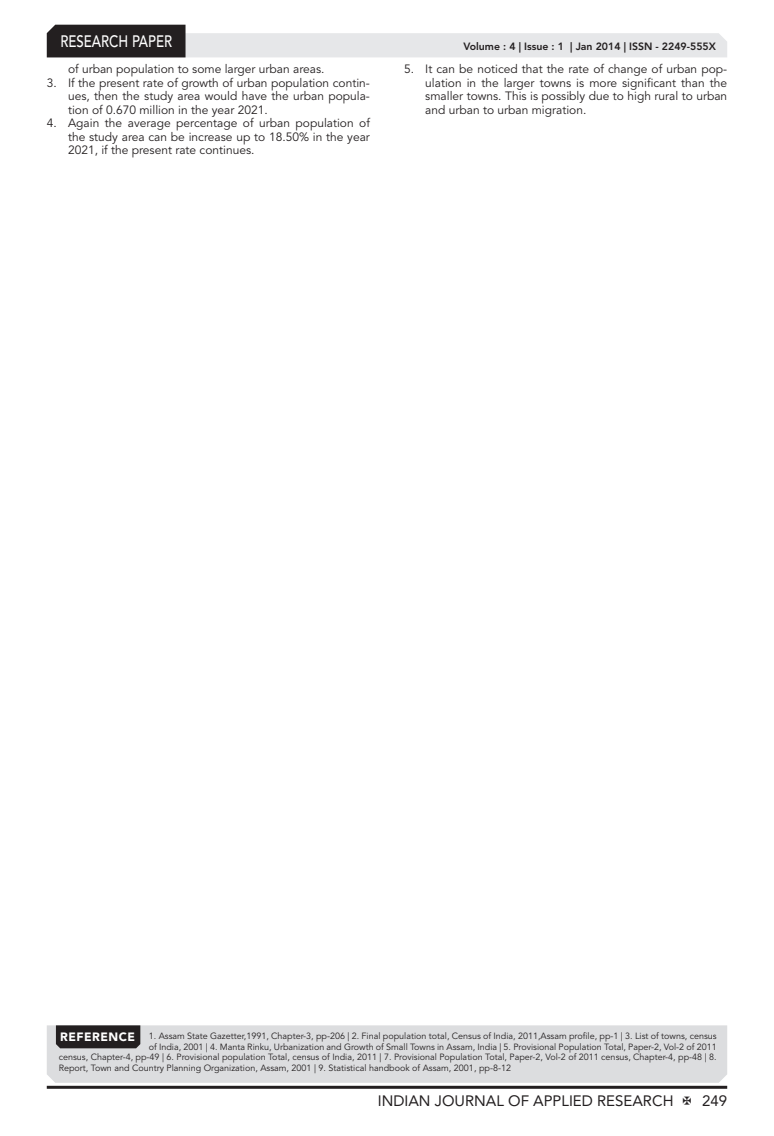
<style>
.page{position:relative;width:774px;height:1136px;background:#fff}
.page>*{position:absolute;margin:0;border:0;box-sizing:border-box;transform-origin:0 0}
.t1{font:500 16.5px "Avenir LT Std";color:#fff;scale:.8 1}
.t2{font:15px "Avenir LT Std";color:#231f20}
.Bullet{font:12px/13.5px "Avenir LT Std";color:#231f20;text-align:justify}
.t3{font:900 12px "Avenir LT Std";letter-spacing:.04em;color:#fff}
.t4{font:800 10.5px "Avenir LT Std";color:#231f20}
.Reference{font:9px "Avenir LT Std";color:#231f20}
</style>
<div class="page">
<hr style="left:47px;top:1085px;width:680px;height:3px;background:#231f20">
<svg style="left:47px;top:25px;width:680px;height:32px"></svg>
<div style="left:47px;top:1025px;width:680px;height:57px;background:#dcdddf"></div>
<div style="left:56px;top:1025px;width:84px;height:23px;background:#231f20"></div>
<h1 class="t1" style="left:60px;top:32px;width:141px">RESEARCH PAPER</h1>
<p class="Bullet" style="left:68px;top:62px;width:258px">of urban population to some larger urban areas.</p>
<p class="Bullet" style="left:68px;top:76px;width:303px;text-indent:-21px">3. If the present rate of growth of urban population contin&shy;ues, then the study area would have the urban popula&shy;tion of 0.670 million in the year 2021.</p>
<p class="Bullet" style="left:68px;top:116px;width:303px;text-indent:-21px">4. Again the average percentage of urban population of the study area can be increase up to 18.50% in the year 2021, if the present rate continues.</p>
<p class="t4" style="left:463px;top:41px;width:254px">Volume : 4 | Issue : 1 | Jan 2014 | ISSN - 2249-555X</p>
<p class="Bullet" style="left:425px;top:62px;width:303px;text-indent:-21px">5. It can be noticed that the rate of change of urban pop&shy;ulation in the larger towns is more significant than the smaller towns. This is possibly due to high rural to urban and urban to urban migration.</p>
<p class="t3" style="left:60px;top:1029px;width:76px">REFERENCE</p>
<p class="Reference" style="left:149px;top:1030px;width:569px">1. Assam State Gazetter,1991, Chapter-3, pp-206 | 2. Final population total, Census of India, 2011,Assam profile, pp-1 | 3. List of towns, census</p>
<p class="Reference" style="left:149px;top:1041px;width:569px">of India, 2001 | 4. Manta Rinku, Urbanization and Growth of Small Towns in Assam, India | 5. Provisional Population Total, Paper-2, Vol-2 of 2011</p>
<p class="Reference" style="left:59px;top:1051px;width:659px">census, Chapter-4, pp-49 | 6. Provisional population Total, census of India, 2011 | 7. Provisional Population Total, Paper-2, Vol-2 of 2011 census, Chapter-4, pp-48 | 8.</p>
<p class="Reference" style="left:59px;top:1062px;width:454px">Report, Town and Country Planning Organization, Assam, 2001 | 9. Statistical handbook of Assam, 2001, pp-8-12</p>
<h2 class="t2" style="left:378px;top:1091px;width:297px">INDIAN JOURNAL OF APPLIED RESEARCH</h2>
<h2 class="t2" style="left:702px;top:1091px;width:27px">249</h2>
</div>
